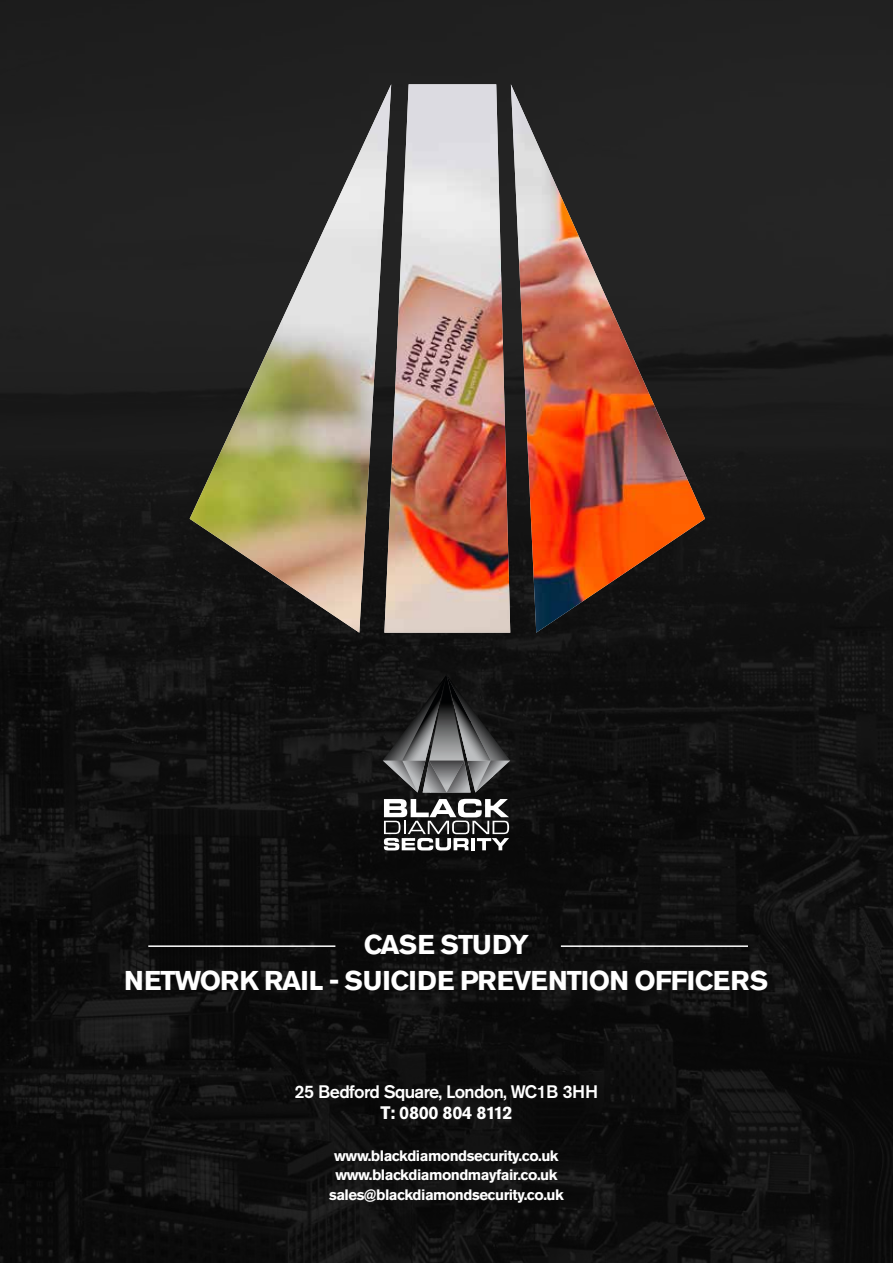
<style>
.page{position:relative;width:893px;height:1263px;background:#fff}
.page>*{position:absolute;margin:0;border:0;box-sizing:border-box;transform-origin:0 0}
.t1{font:700 27px/36px "Akzidenz Grotesk Std";letter-spacing:-.035em;color:#fff;text-align:center}
.t2{font:500 18px "Akzidenz Grotesk Std";letter-spacing:-.035em;color:#fff}
.t3{font:700 18px "Akzidenz Grotesk Std";letter-spacing:-.025em;color:#fff}
.t4{font:700 15px/19.5px "Akzidenz Grotesk Std";letter-spacing:-.035em;color:#fff;text-align:center}
</style>
<div class="page">
<img style="left:0;top:0;width:893px;height:1263px">
<img style="left:190px;top:84px;width:515px;height:549px">
<svg style="left:383px;top:675px;width:127px;height:117px;background:#434344"></svg>
<svg style="left:384px;top:799px;width:125px;height:51px"></svg>
<hr style="left:148px;top:945px;width:187px;height:2px;background:#fff">
<hr style="left:561px;top:945px;width:187px;height:2px;background:#fff">
<h1 class="t1" style="left:124px;top:927px;width:646px">CASE STUDY<br>NETWORK RAIL - SUICIDE PREVENTION OFFICERS</h1>
<p class="t2" style="left:295px;top:1080px;width:305px">25 Bedford Square, London, WC1B 3HH</p>
<p class="t3" style="left:380px;top:1102px;width:133px">T: 0800 804 8112</p>
<p class="t4" style="left:329px;top:1146px;width:236px">www.blackdiamondsecurity.co.uk www.blackdiamondmayfair.co.uk sales@blackdiamondsecurity.co.uk</p>
</div>
